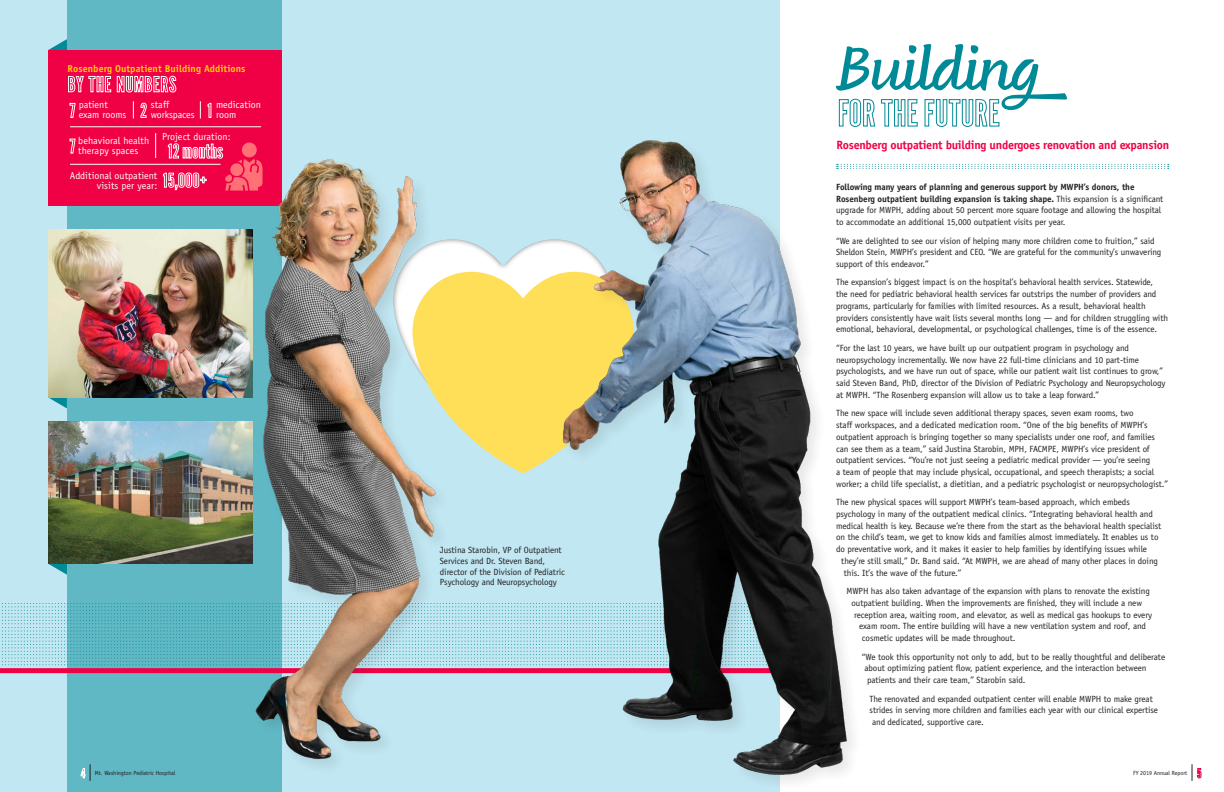
<style>
.page{position:relative;width:1224px;height:792px;background:#fff}
.page>*{position:absolute;margin:0;border:0;box-sizing:border-box;transform-origin:0 0}
.t1{font:58.6px "Feltro";letter-spacing:-.015em;color:#008996}
.t2{font:700 12px "Officina Sans Std";letter-spacing:-.02em;color:#f00044}
.t3{font:10px/10px "Officina Sans Std";letter-spacing:.005em;color:#fff}
.t4{font:700 10px "Officina Sans Std";letter-spacing:.005em;color:#fece08}
.t5{font:10px/10px "Officina Sans Std";letter-spacing:-.015em;color:#fff}
.t6{font:9px/11.8px "Officina Sans Std";letter-spacing:-.01em;color:#231f20}
.t7{font:6px "Officina Sans Std";letter-spacing:-.01em;color:#231f20}
.s1{font-weight:700}
</style>
<div class="page">
<div style="left:0;top:0;width:779px;height:792px;background:#c1e7f2"></div>
<div style="left:67px;top:0;width:215px;height:792px;background:#60b8c4"></div>
<svg style="left:2px;top:603px;width:249px;height:62px"></svg>
<div style="left:0;top:668px;width:779px;height:5px;background:#f00044"></div>
<svg style="left:863px;top:164px;width:306px;height:5px"></svg>
<svg style="left:48px;top:397px;width:19px;height:11px"></svg>
<img style="left:48px;top:230px;width:203px;height:167px">
<svg style="left:48px;top:39px;width:19px;height:11px"></svg>
<div style="left:48px;top:50px;width:234px;height:155px;background:#f00044"></div>
<svg style="left:68px;top:76px;width:43px;height:16px"></svg>
<svg style="left:117px;top:76px;width:59px;height:16px"></svg>
<svg style="left:49px;top:564px;width:18px;height:11px"></svg>
<img style="left:48px;top:422px;width:203px;height:142px">
<svg style="left:81px;top:764px;width:10px;height:17px"></svg>
<svg style="left:1192px;top:764px;width:9px;height:17px"></svg>
<img style="left:251px;top:159px;width:159px;height:607px">
<svg style="left:70px;top:103px;width:5px;height:15px"></svg>
<svg style="left:133px;top:101px;width:1px;height:17px"></svg>
<svg style="left:140px;top:103px;width:7px;height:15px"></svg>
<svg style="left:208px;top:103px;width:3px;height:15px"></svg>
<hr style="left:70px;top:127px;width:191px;height:1px;background:#fff">
<svg style="left:70px;top:139px;width:5px;height:15px"></svg>
<svg style="left:200px;top:101px;width:1px;height:17px"></svg>
<svg style="left:155px;top:133px;width:1px;height:25px"></svg>
<hr style="left:70px;top:164px;width:151px;height:1px;background:#fff">
<svg style="left:163px;top:143px;width:100px;height:48px"></svg>
<div style="left:560px;top:137px;width:303px;height:655px;background:#231f20;opacity:.1"></div>
<img style="left:410px;top:133px;width:445px;height:652px">
<svg style="left:839px;top:99px;width:79px;height:28px"></svg>
<svg style="left:924px;top:99px;width:76px;height:28px"></svg>
<p class="t4" style="left:68px;top:62px;width:179px">Rosenberg Outpatient Building Additions</p>
<p class="t3" style="left:79px;top:100px;width:49px">patient exam rooms</p>
<p class="t5" style="left:151px;top:100px;width:45px">staff workspaces</p>
<p class="t3" style="left:216px;top:100px;width:46px">medication room</p>
<p class="t3" style="left:162px;top:132px;width:70px">Project duration:</p>
<p class="t3" style="left:78px;top:136px;width:72px">behavioral health therapy spaces</p>
<p class="t3" style="left:70px;top:170px;width:89px;text-align:right">Additional outpatient visits per year:</p>
<p class="t6" style="left:440px;top:545px;width:126px;line-height:10.8px">Justina Starobin, VP of Outpatient Services and Dr. Steven Band, director of the Division of Pediatric Psychology and Neuropsychology</p>
<p class="t1" style="left:836px;top:28px;width:226px">Building</p>
<p class="t2" style="left:836px;top:138px;width:334px">Rosenberg outpatient building undergoes renovation and expansion</p>
<p class="t6" style="left:836px;top:181px;width:329px"><span class="s1">Following many years of planning and generous support by MWPH’s donors, the Rosenberg outpatient building expansion is taking shape.</span> This expansion is a significant upgrade for MWPH, adding about 50 percent more square footage and allowing the hospital to accommodate an additional 15,000 outpatient visits per year.</p>
<p class="t6" style="left:836px;top:235px;width:327px">“We are delighted to see our vision of helping many more children come to fruition,” said<br>Sheldon Stein, MWPH’s president and CEO. “We are grateful for the community’s unwavering support of this endeavor.”</p>
<p class="t6" style="left:836px;top:277px;width:333px">The expansion’s biggest impact is on the hospital’s behavioral health services. Statewide,<br>the need for pediatric behavioral health services far outstrips the number of providers and programs, particularly for families with limited resources. As a result, behavioral health providers consistently have wait lists several months long — and for children struggling with emotional, behavioral, developmental, or psychological challenges, time is of the essence.</p>
<p class="t6" style="left:836px;top:342px;width:331px">“For the last 10 years, we have built up our outpatient program in psychology and neuropsychology incrementally. We now have 22 full-time clinicians and 10 part-time psychologists, and we have run out of space, while our patient wait list continues to grow,” said Steven Band, PhD, director of the Division of Pediatric Psychology and Neuropsychology at MWPH. “The Rosenberg expansion will allow us to take a leap forward.”</p>
<p class="t6" style="left:836px;top:407px;width:334px">The new space will include seven additional therapy spaces, seven exam rooms, two<br>staff workspaces, and a dedicated medication room. “One of the big benefits of MWPH’s outpatient approach is bringing together so many specialists under one roof, and families can see them as a team,” said Justina Starobin, MPH, FACMPE, MWPH’s vice president of outpatient services. “You’re not just seeing a pediatric medical provider — you’re seeing<br>a team of people that may include physical, occupational, and speech therapists; a social worker; a child life specialist, a dietitian, and a pediatric psychologist or neuropsychologist.”</p>
<p class="t6" style="left:836px;top:496px;width:295px">The new physical spaces will support MWPH’s team-based approach, which embeds</p>
<p class="t6" style="left:836px;top:508px;width:318px">psychology in many of the outpatient medical clinics. “Integrating behavioral health and</p>
<p class="t6" style="left:836px;top:520px;width:327px">medical health is key. Because we’re there from the start as the behavioral health specialist</p>
<p class="t6" style="left:836px;top:532px;width:324px">on the child’s team, we get to know kids and families almost immediately. It enables us to</p>
<p class="t6" style="left:836px;top:543px;width:312px">do preventative work, and it makes it easier to help families by identifying issues while</p>
<p class="t6" style="left:841px;top:555px;width:318px">they’re still small,” Dr. Band said. “At MWPH, we are ahead of many other places in doing</p>
<p class="t6" style="left:844px;top:567px;width:119px">this. It’s the wave of the future.”</p>
<p class="t6" style="left:846px;top:585px;width:305px">MWPH has also taken advantage of the expansion with plans to renovate the existing</p>
<p class="t6" style="left:852px;top:597px;width:292px">outpatient building. When the improvements are finished, they will include a new</p>
<p class="t6" style="left:854px;top:609px;width:299px">reception area, waiting room, and elevator, as well as medical gas hookups to every</p>
<p class="t6" style="left:859px;top:621px;width:288px">exam room. The entire building will have a new ventilation system and roof, and</p>
<p class="t6" style="left:862px;top:632px;width:155px">cosmetic updates will be made throughout.</p>
<p class="t6" style="left:862px;top:651px;width:305px">“We took this opportunity not only to add, but to be really thoughtful and deliberate about optimizing patient flow, patient experience, and the interaction between patients and their care team,” Starobin said.</p>
<p class="t6" style="left:870px;top:693px;width:290px">The renovated and expanded outpatient center will enable MWPH to make great strides in serving more children and families each year with our clinical expertise and dedicated, supportive care.</p>
<p class="t7" style="left:95px;top:770px;width:82px">Mt. Washington Pediatric Hospital</p>
<p class="t7" style="left:1133px;top:770px;width:56px">FY 2019 Annual Report</p>
</div>
